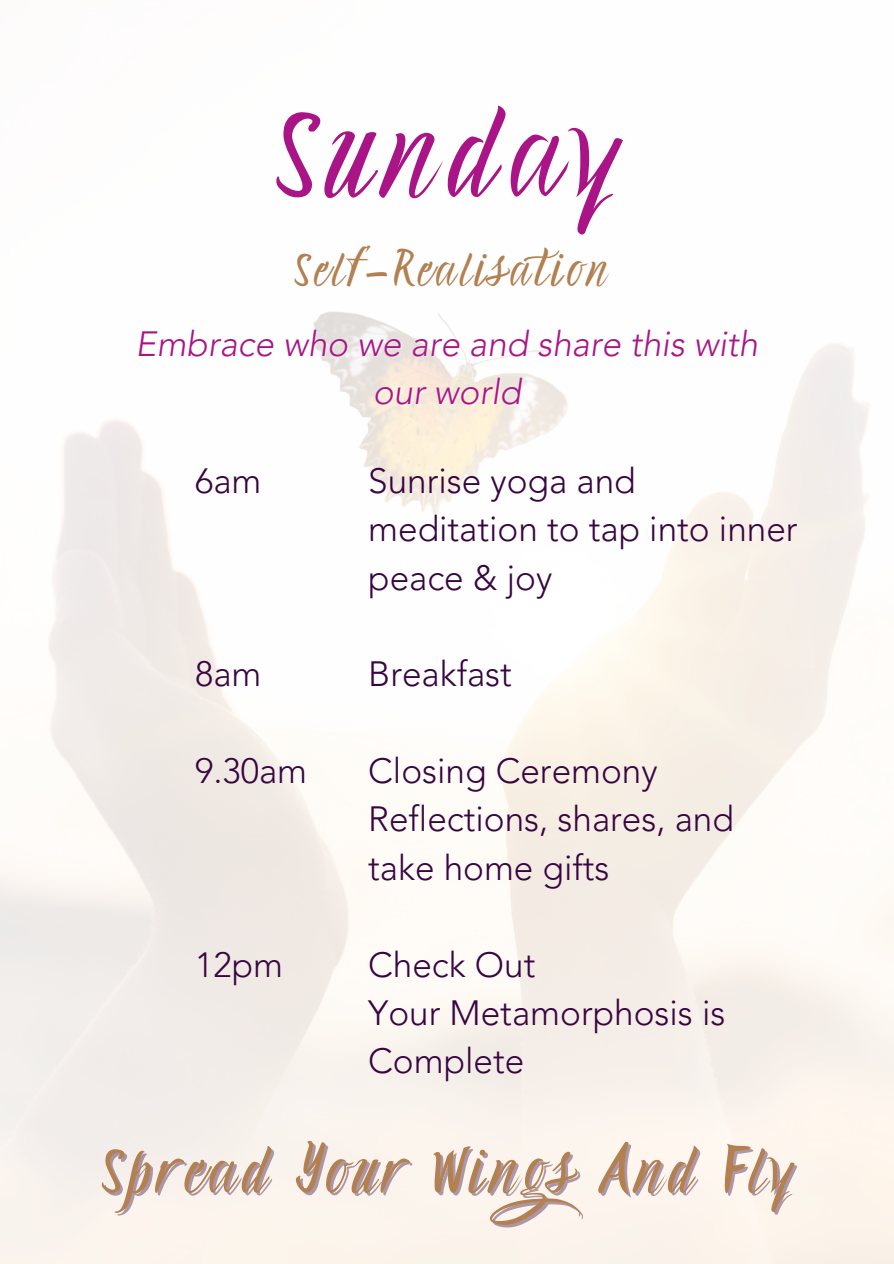
<style>
.page{position:relative;width:894px;height:1264px;background:#fff}
.page>*{position:absolute;margin:0;border:0;box-sizing:border-box;transform-origin:0 0}
.t1{font:117.9px "Holiday Romance";letter-spacing:.11em;color:#a91587}
.t2{font:60.6px "Holiday Romance";letter-spacing:.11em;color:#b28051}
.t3{font:45px "Holiday Romance";letter-spacing:.11em;color:#b28051}
.t4{font:300 35.1px/48.3px "Avenir LT Pro";color:#380540}
.t5{font:italic 300 35.1px "Avenir LT Pro";color:#a91587}
</style>
<div class="page">
<p class="t1" style="left:277px;top:83px;width:340px">Sunday</p>
<p class="t3" style="left:295px;top:242px;width:313px">Self-Realisation</p>
<p class="t5" style="left:136px;top:329px;width:623px">Embrace who we are and share this with</p>
<h1 class="t5" style="left:372px;top:377px;width:150px">our world</h1>
<h2 class="t4" style="left:195px;top:459px;width:68px">6am</h2>
<p class="t4" style="left:368px;top:459px;width:431px">Sunrise yoga and meditation to tap into inner peace &amp; joy</p>
<p class="t4" style="left:195px;top:653px;width:68px">8am</p>
<p class="t4" style="left:368px;top:653px;width:145px">Breakfast</p>
<p class="t4" style="left:195px;top:750px;width:113px">9.30am</p>
<p class="t4" style="left:368px;top:750px;width:291px">Closing Ceremony</p>
<p class="t4" style="left:368px;top:798px;width:367px">Reflections, shares, and take home gifts</p>
<p class="t4" style="left:195px;top:943px;width:89px">12pm</p>
<p class="t4" style="left:368px;top:943px;width:169px">Check Out</p>
<p class="t4" style="left:368px;top:991px;width:358px">Your Metamorphosis is<br>Complete</p>
<p class="t2" style="left:102px;top:1134px;width:690px">Spread Your Wings And Fly</p>
</div>
